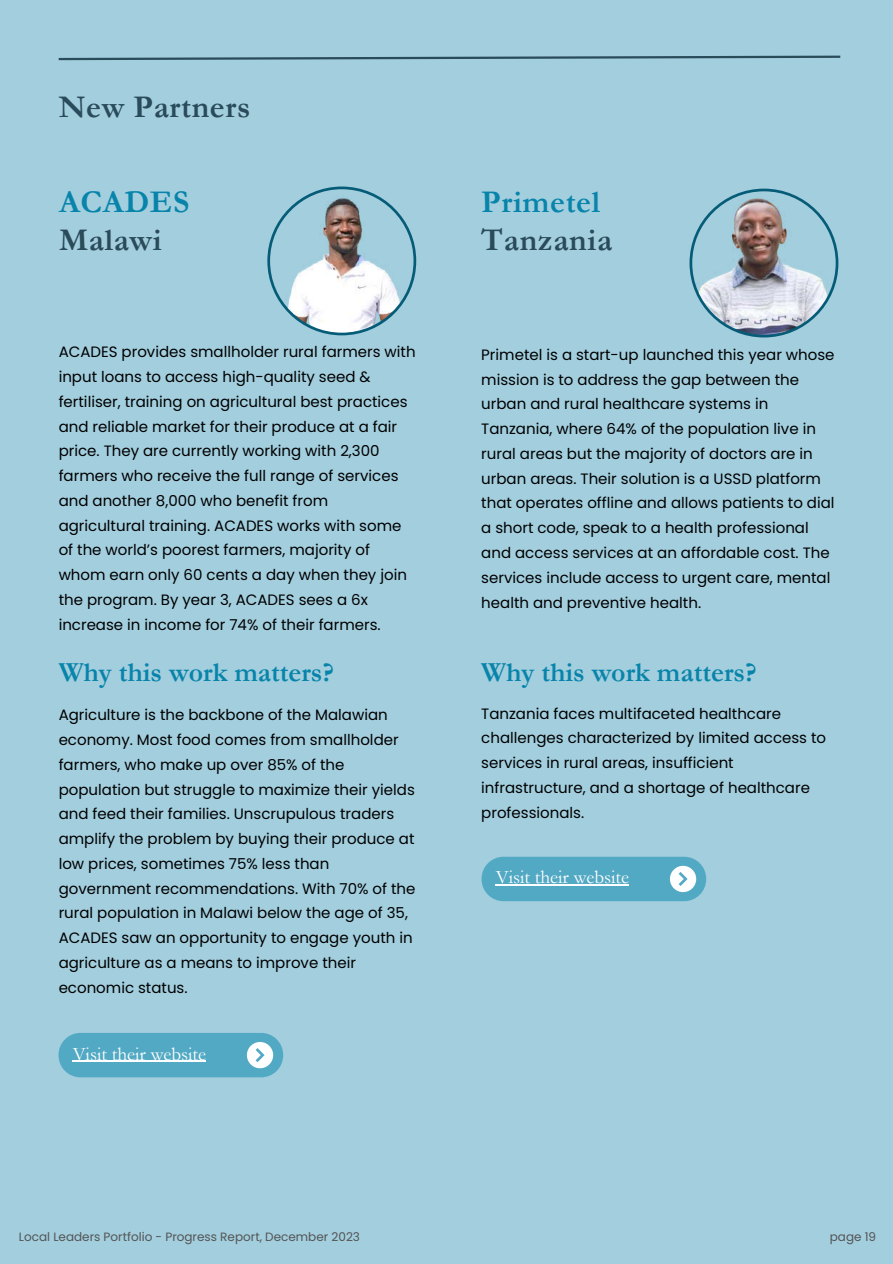
<style>
.page{position:relative;width:893px;height:1264px;background:#fff}
.page>*{position:absolute;margin:0;border:0;box-sizing:border-box;transform-origin:0 0}
.t1{font:700 31.8px "Garamond";letter-spacing:.02em;color:#2a4b59}
.t2{font:700 31.8px "Garamond";letter-spacing:.02em;color:#0884aa}
.t3{font:700 27.75px "Garamond";color:#0884aa}
.t4{font:19.2px "Garamond";color:#fff}
.t5{font:15px/24.8px "Poppins";color:#000}
.t6{font:12px "Poppins";color:#545454}
</style>
<div class="page">
<div style="left:0;top:0;width:892px;height:1263px;background:#a2cede"></div>
<svg style="left:58px;top:55px;width:783px;height:6px"></svg>
<img style="left:689px;top:189px;width:149px;height:148px">
<svg style="left:267px;top:186px;width:149px;height:149px"></svg>
<div style="left:59px;top:1032px;width:224px;height:45px;background:#52a9c4;border-radius:22px"></div>
<div style="left:247px;top:1041px;width:26px;height:27px;background:#fff;border-radius:50%"></div>
<svg style="left:255px;top:1048px;width:9px;height:14px"></svg>
<hr style="left:73px;top:1060px;width:133px;height:1px;background:#fff">
<div style="left:481px;top:856px;width:225px;height:45px;background:#52a9c4;border-radius:22px"></div>
<div style="left:669px;top:865px;width:27px;height:27px;background:#fff;border-radius:50%"></div>
<svg style="left:678px;top:872px;width:9px;height:14px"></svg>
<hr style="left:495px;top:884px;width:134px;height:1px;background:#fff">
<h1 class="t1" style="left:59px;top:89px;width:193px">New Partners</h1>
<h1 class="t2" style="left:59px;top:184px;width:132px">ACADES</h1>
<h1 class="t1" style="left:59px;top:222px;width:104px">Malawi</h1>
<h1 class="t2" style="left:481px;top:184px;width:120px">Primetel</h1>
<h1 class="t1" style="left:481px;top:222px;width:132px">Tanzania</h1>
<p class="t5" style="left:59px;top:339px;width:358px">ACADES provides smallholder rural farmers with input loans to access high-quality seed &amp; fertiliser, training on agricultural best practices and reliable market for their produce at a fair price. They are currently working with 2,300 farmers who receive the full range of services and another 8,000 who benefit from agricultural training. ACADES works with some of the world’s poorest farmers, majority of whom earn only 60 cents a day when they join the program. By year 3, ACADES sees a 6x increase in income for 74% of their farmers.</p>
<p class="t5" style="left:481px;top:342px;width:355px">Primetel is a start-up launched this year whose mission is to address the gap between the urban and rural healthcare systems in Tanzania, where 64% of the population live in rural areas but the majority of doctors are in urban areas. Their solution is a USSD platform that operates offline and allows patients to dial a short code, speak to a health professional and access services at an affordable cost. The services include access to urgent care, mental health and preventive health.</p>
<h2 class="t3" style="left:59px;top:657px;width:277px">Why this work matters?</h2>
<p class="t5" style="left:59px;top:702px;width:358px">Agriculture is the backbone of the Malawian economy. Most food comes from smallholder farmers, who make up over 85% of the population but struggle to maximize their yields and feed their families. Unscrupulous traders amplify the problem by buying their produce at low prices, sometimes 75% less than government recommendations. With 70% of the rural population in Malawi below the age of 35, ACADES saw an opportunity to engage youth in agriculture as a means to improve their economic status.</p>
<h2 class="t3" style="left:481px;top:657px;width:277px">Why this work matters?</h2>
<p class="t5" style="left:481px;top:701px;width:346px">Tanzania faces multifaceted healthcare challenges characterized by limited access to services in rural areas, insufficient infrastructure, and a shortage of healthcare professionals.</p>
<p class="t4" style="left:495px;top:867px;width:135px">Visit their website</p>
<p class="t4" style="left:73px;top:1043px;width:135px">Visit their website</p>
<p class="t6" style="left:19px;top:1227px;width:342px">Local Leaders Portfolio - Progress Report, December 2023</p>
<p class="t6" style="left:829px;top:1227px;width:48px">page 19</p>
</div>
